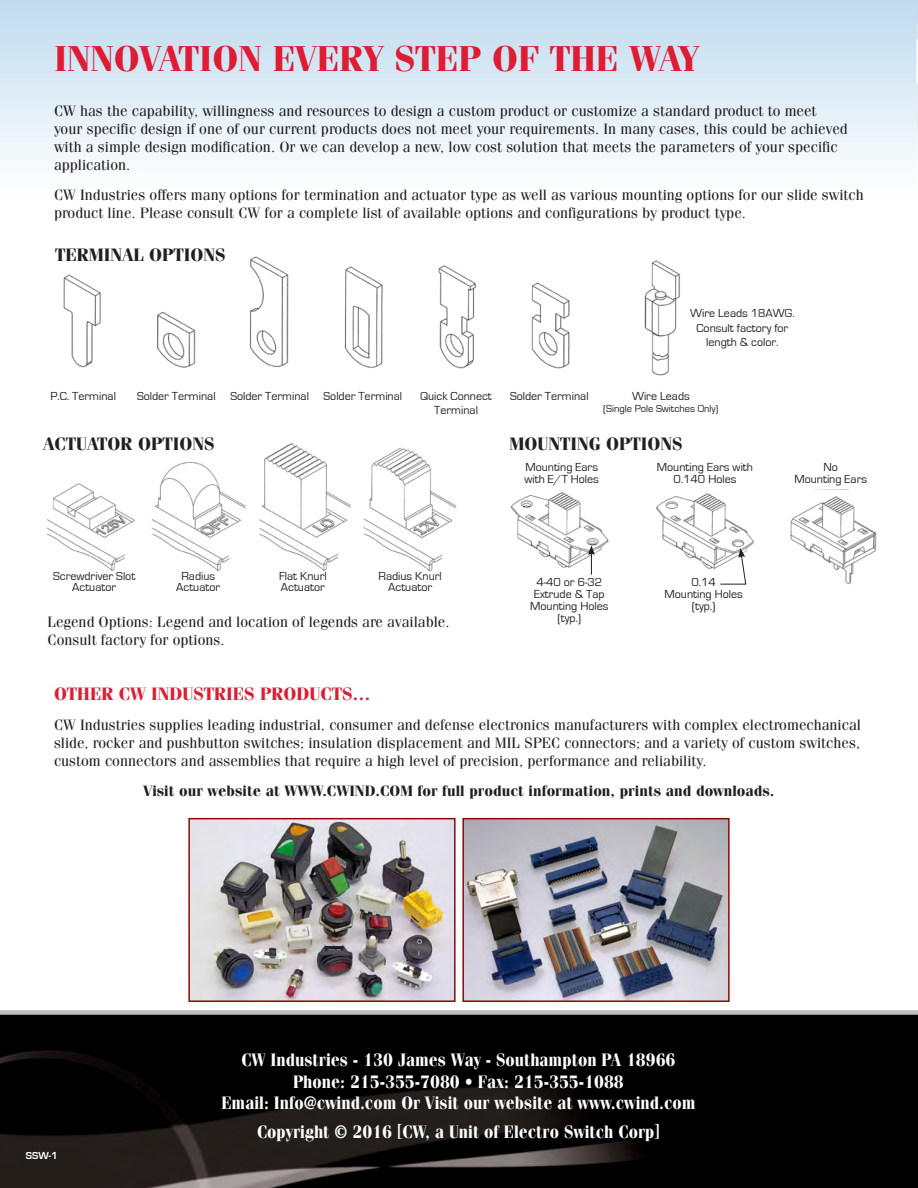
<style>
.page{position:relative;width:918px;height:1188px;background:#fff}
.page>*{position:absolute;margin:0;border:0;box-sizing:border-box;transform-origin:0 0}
.t1{font:700 36px "Fenice";color:#de1d34}
.t2{font:700 18px/21.6px "Fenice";color:#fff;text-align:center;scale:.9 1}
.t3{font:700 18px "Fenice";color:#231f20}
.t4{font:700 18px "Fenice";color:#de1d34}
.t5{font:15px/18px "Fenice";color:#231f20}
.t6{font:700 15px "Fenice";color:#231f20}
.t7{font:12px/12px "Eurostile";color:#231f20;text-align:center}
.t8{font:10.5px "Eurostile";color:#231f20}
.t9{font:700 10.5px "Eurostile";color:#fff}
.s1{font-family:"Times"}
</style>
<div class="page">
<img style="left:0;top:1015px;width:918px;height:173px">
<img style="left:917px;top:0;width:1px;height:175px">
<svg style="left:916px;top:40px;width:2px;height:44px"></svg>
<img style="left:258px;top:442px;width:94px;height:130px">
<img style="left:363px;top:447px;width:94px;height:125px">
<img style="left:151px;top:461px;width:96px;height:111px">
<img style="left:46px;top:483px;width:90px;height:88px">
<div style="left:0;top:1010px;width:918px;height:5px;background:#bcbdc0"></div>
<img style="left:465px;top:821px;width:262px;height:178px">
<div style="left:462px;top:818px;width:268px;height:184px;border:2px solid #8b0a02"></div>
<img style="left:191px;top:821px;width:262px;height:178px">
<div style="left:188px;top:818px;width:268px;height:184px;border:2px solid #8b0a02"></div>
<img style="left:438px;top:266px;width:38px;height:103px">
<img style="left:531px;top:282px;width:39px;height:87px">
<img style="left:644px;top:260px;width:37px;height:116px">
<img style="left:63px;top:274px;width:38px;height:94px">
<img style="left:157px;top:311px;width:39px;height:57px">
<img style="left:249px;top:256px;width:40px;height:112px">
<img style="left:344px;top:266px;width:39px;height:103px">
<img style="left:510px;top:491px;width:99px;height:77px">
<img style="left:656px;top:493px;width:99px;height:76px">
<img style="left:790px;top:496px;width:87px;height:89px">
<svg style="left:720px;top:548px;width:27px;height:37px"></svg>
<svg style="left:588px;top:545px;width:7px;height:30px"></svg>
<h1 class="t1" style="left:54px;top:36px;width:646px">INNOVATION EVERY STEP OF THE WAY</h1>
<p class="t5" style="left:54px;top:102px;width:795px">CW has the capability, willingness and resources to design a custom product or customize a standard product to meet your specific design if one of our current products does not meet your requirements. In many cases, this could be achieved with a simple design modification. Or we can develop a new, low cost solution that meets the parameters of your specific application.</p>
<p class="t5" style="left:54px;top:186px;width:811px">CW Industries offers many options for termination and actuator type as well as various mounting options for our slide switch product line. Please consult CW for a complete list of available options and configurations by product type.</p>
<p class="t3" style="left:55px;top:244px;width:172px">TERMINAL OPTIONS</p>
<p class="t7" style="left:690px;top:306px;width:106px;line-height:14.4px">Wire Leads 18AWG.<br>Consult factory for length &amp; color.</p>
<p class="t7" style="left:50px;top:390px;width:67px">P.C. Terminal</p>
<p class="t7" style="left:137px;top:390px;width:267px">Solder Terminal Solder Terminal Solder Terminal</p>
<p class="t7" style="left:420px;top:390px;width:73px">Quick Connect</p>
<p class="t7" style="left:510px;top:390px;width:80px">Solder Terminal</p>
<p class="t7" style="left:434px;top:404px;width:45px">Terminal</p>
<p class="t7" style="left:632px;top:390px;width:59px">Wire Leads</p>
<p class="t8" style="left:603px;top:403px;width:117px">(Single Pole Switches Only)</p>
<p class="t3" style="left:43px;top:432px;width:173px">ACTUATOR OPTIONS</p>
<p class="t3" style="left:509px;top:432px;width:175px">MOUNTING OPTIONS</p>
<p class="t7" style="left:525px;top:462px;width:76px;text-align:left">Mounting Ears with E/T Holes</p>
<p class="t7" style="left:657px;top:462px;width:98px">Mounting Ears with<br>0.140 Holes</p>
<p class="t7" style="left:794px;top:462px;width:74px">No<br>Mounting Ears</p>
<p class="t7" style="left:53px;top:571px;width:84px;line-height:10.5px">Screwdriver Slot<br>Actuator</p>
<p class="t7" style="left:176px;top:571px;width:45px;line-height:10.5px">Radius<br>Actuator</p>
<p class="t7" style="left:279px;top:571px;width:49px;line-height:10.5px;text-align:left">Flat Knurl<br>Actuator</p>
<p class="t7" style="left:379px;top:571px;width:65px;line-height:10.5px">Radius Knurl<br>Actuator</p>
<p class="t5" style="left:48px;top:612px;width:404px">Legend Options: Legend and location of legends are available.<br>Consult factory for options.</p>
<p class="t7" style="left:530px;top:576px;width:80px">4-40 or 6-32<br>Extrude &amp; Tap<br>Mounting Holes (typ.)</p>
<p class="t7" style="left:665px;top:576px;width:80px">0.14<br>Mounting Holes (typ.)</p>
<p class="t4" style="left:54px;top:683px;width:318px">OTHER CW INDUSTRIES PRODUCTS…</p>
<p class="t5" style="left:54px;top:715px;width:808px;text-align:justify">CW Industries supplies leading industrial, consumer and defense electronics manufacturers with complex electromechanical slide, rocker and pushbutton switches; insulation displacement and MIL SPEC connectors; and a variety of custom switches, custom connectors and assemblies that require a high level of precision, performance and reliability.</p>
<p class="t6" style="left:143px;top:782px;width:633px">Visit our website at WWW.CWIND.COM for full product information, prints and downloads.</p>
<p class="t9" style="left:26px;top:1150px;width:33px">SSW-1</p>
<p class="t2" style="left:221px;top:1049px;width:528px">CW Industries - 130 James Way - Southampton PA 18966<br>Phone: 215-355-7080 • Fax: 215-355-1088<br>Email: Info@cwind.com Or Visit our website at www.cwind.com</p>
<p class="t2" style="left:257px;top:1120px;width:449px">Copyright © 2016 <span class="s1">[</span>CW, a Unit of Electro Switch Corp<span class="s1">]</span></p>
</div>
